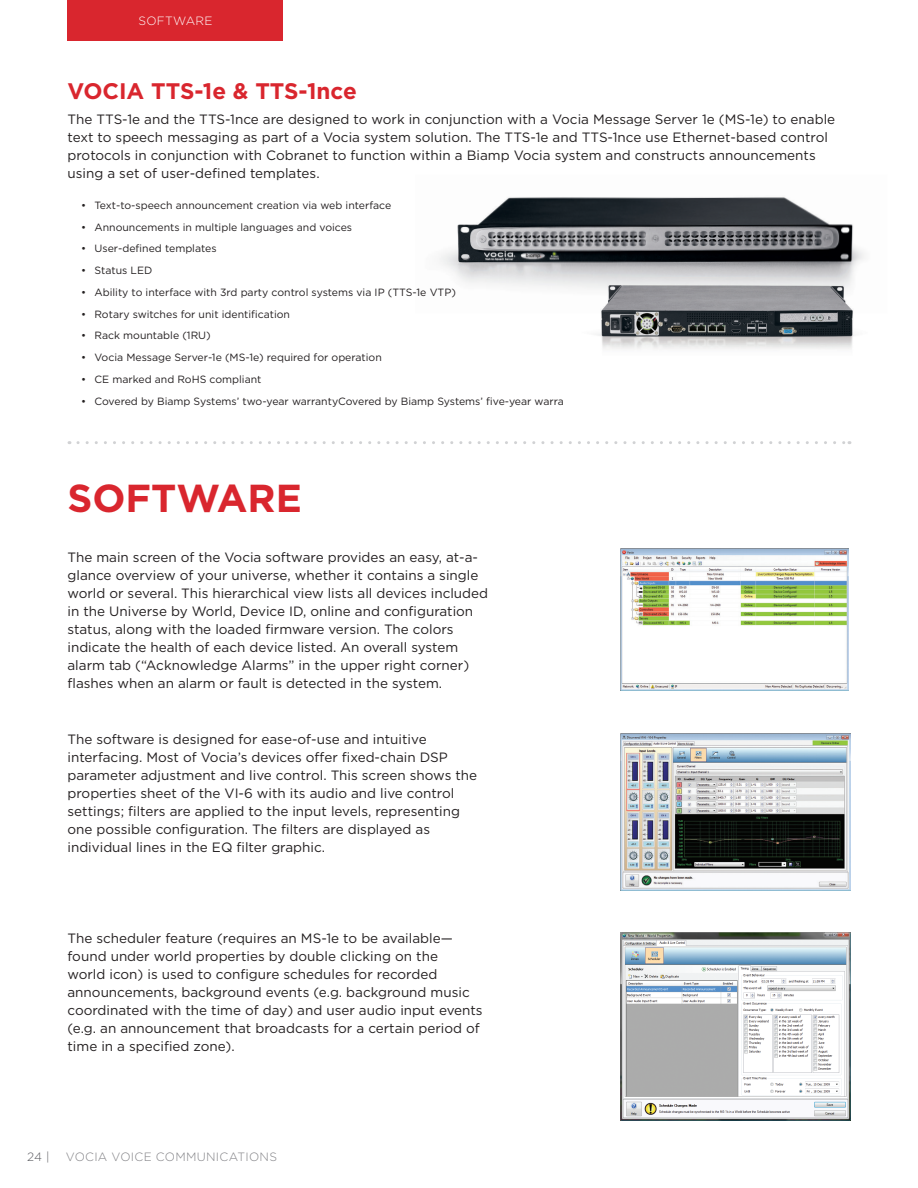
<style>
.page{position:relative;width:918px;height:1188px;background:#fff}
.page>*{position:absolute;margin:0;border:0;box-sizing:border-box;transform-origin:0 0}
.body_copy{font:700 39px "Gotham";color:#d9262e}
.bullets{font:700 22.5px "Gotham";color:#d9262e}
.copy{font:13.5px/18px "Gotham";color:#231f20}
.t1{font:300 12px "Gotham";letter-spacing:.025em;color:#818185}
.t2{font:300 12px "Gotham";letter-spacing:.025em;color:#fff}
.t3{font:300 12px "Gotham";color:#5b5c61}
.t4{font:10.5px "Gotham";color:#231f20}
</style>
<div class="page">
<img style="left:439px;top:197px;width:425px;height:90px">
<img style="left:564px;top:275px;width:300px;height:74px">
<div style="left:68px;top:0;width:216px;height:40px;background:#d9262e"></div>
<img style="left:620px;top:733px;width:230px;height:157px">
<img style="left:620px;top:932px;width:230px;height:189px">
<img style="left:620px;top:549px;width:229px;height:142px">
<svg style="left:78px;top:441px;width:772px;height:3px"></svg>
<p class="t2" style="left:139px;top:13px;width:75px">SOFTWARE</p>
<p class="bullets" style="left:68px;top:76px;width:291px">VOCIA TTS-1e &amp; TTS-1nce</p>
<p class="copy" style="left:68px;top:110px;width:769px">The TTS-1e and the TTS-1nce are designed to work in conjunction with a Vocia Message Server 1e (MS-1e) to enable text to speech messaging as part of a Vocia system solution. The TTS-1e and TTS-1nce use Ethernet-based control protocols in conjunction with Cobranet to function within a Biamp Vocia system and constructs announcements using a set of user-defined templates.</p>
<p class="t4" style="left:81px;top:199px;width:312px">• Text-to-speech announcement creation via web interface</p>
<p class="t4" style="left:81px;top:220px;width:273px">• Announcements in multiple languages and voices</p>
<p class="t4" style="left:81px;top:242px;width:137px">• User-defined templates</p>
<p class="t4" style="left:81px;top:264px;width:73px">• Status LED</p>
<p class="t4" style="left:81px;top:286px;width:376px">• Ability to interface with 3rd party control systems via IP (TTS-1e VTP)</p>
<p class="t4" style="left:81px;top:307px;width:211px">• Rotary switches for unit identification</p>
<p class="t4" style="left:81px;top:329px;width:131px">• Rack mountable (1RU)</p>
<p class="t4" style="left:81px;top:351px;width:302px">• Vocia Message Server-1e (MS-1e) required for operation</p>
<p class="t4" style="left:81px;top:373px;width:182px">• CE marked and RoHS compliant</p>
<p class="t4" style="left:81px;top:394px;width:484px">• Covered by Biamp Systems’ two-year warrantyCovered by Biamp Systems’ five-year warra</p>
<p class="body_copy" style="left:68px;top:472px;width:236px">SOFTWARE</p>
<p class="copy" style="left:68px;top:548px;width:422px">The main screen of the Vocia software provides an easy, at-a&shy;glance overview of your universe, whether it contains a single world or several. This hierarchical view lists all devices included in the Universe by World, Device ID, online and configuration status, along with the loaded firmware version. The colors indicate the health of each device listed. An overall system alarm tab (“Acknowledge Alarms” in the upper right corner) flashes when an alarm or fault is detected in the system.</p>
<p class="copy" style="left:68px;top:730px;width:411px">The software is designed for ease-of-use and intuitive interfacing. Most of Vocia’s devices offer fixed-chain DSP parameter adjustment and live control. This screen shows the properties sheet of the VI-6 with its audio and live control settings; filters are applied to the input levels, representing one possible configuration. The filters are displayed as individual lines in the EQ filter graphic.</p>
<p class="copy" style="left:68px;top:929px;width:417px">The scheduler feature (requires an MS-1e to be available— found under world properties by double clicking on the<br>world icon) is used to configure schedules for recorded announcements, background events (e.g. background music coordinated with the time of day) and user audio input events (e.g. an announcement that broadcasts for a certain period of time in a specified zone).</p>
<p class="t3" style="left:27px;top:1149px;width:24px">24 |</p>
<p class="t1" style="left:66px;top:1149px;width:213px">VOCIA VOICE COMMUNICATIONS</p>
</div>
